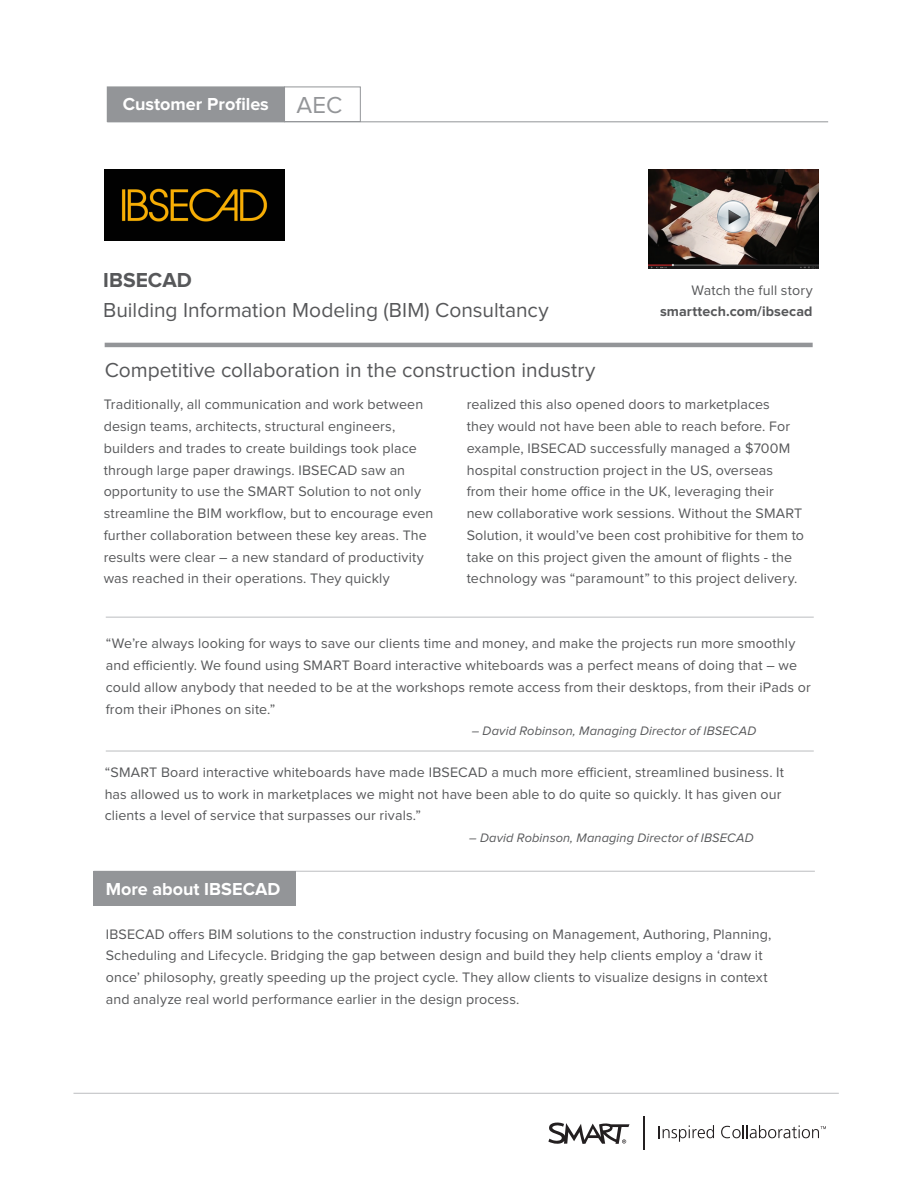
<style>
.page{position:relative;width:918px;height:1188px;background:#fff}
.page>*{position:absolute;margin:0;border:0;box-sizing:border-box;transform-origin:0 0}
.bodycopy1{font:21px "Proxima Nova";color:#57585a}
.t1{font:700 21px "Proxima Nova";color:#57585a}
.bodycopy1-2{font:700 18px "Proxima Nova";color:#fff}
.bodycopy1-3{font:14.25px/21.8px "Proxima Nova";letter-spacing:.01em;color:#57585a}
.bodycopy1-4{font:700 14.25px/21.8px "Proxima Nova";letter-spacing:.01em;color:#57585a;text-align:right}
.bodycopy1-5{font:italic 12.75px "Proxima Nova";letter-spacing:.01em;color:#57585a}
.s1{font-weight:400;font-size:24px;color:#939598}
.s2{font-weight:400}
</style>
<div class="page">
<hr style="left:644px;top:1117px;width:1px;height:33px;background:#231f20">
<svg style="left:548px;top:1122px;width:82px;height:22px"></svg>
<svg style="left:659px;top:1125px;width:55px;height:17px"></svg>
<svg style="left:721px;top:1125px;width:105px;height:13px"></svg>
<hr style="left:73px;top:1093px;width:766px;height:1px;background:#bcbdc0">
<hr style="left:105px;top:343px;width:708px;height:4px;background:#939598">
<img style="left:105px;top:169px;width:179px;height:72px">
<img style="left:649px;top:169px;width:170px;height:99px">
<img style="left:717px;top:201px;width:33px;height:32px">
<hr style="left:106px;top:617px;width:708px;height:1px;background:#bcbdc0">
<hr style="left:106px;top:751px;width:708px;height:1px;background:#bcbdc0">
<hr style="left:94px;top:871px;width:721px;height:1px;background:#bcbdc0">
<div style="left:94px;top:872px;width:202px;height:34px;background:#939598"></div>
<div style="left:107px;top:87px;width:178px;height:35px;background:#939598"></div>
<div style="left:107px;top:87px;width:254px;height:35px;border:1px solid #939598"></div>
<hr style="left:107px;top:121px;width:721px;height:1px;background:#939598">
<hr style="left:284px;top:87px;width:1px;height:35px;background:#939598">
<p class="bodycopy1-2" style="left:123px;top:96px;width:221px">Customer Profiles <span class="s1">AEC</span></p>
<p class="t1" style="left:103px;top:270px;width:90px">IBSECAD</p>
<p class="bodycopy1" style="left:103px;top:300px;width:447px">Building Information Modeling (BIM) Consultancy</p>
<p class="bodycopy1" style="left:105px;top:361px;width:492px">Competitive collaboration in the construction industry</p>
<p class="bodycopy1-4" style="left:660px;top:280px;width:154px"><span class="s2">Watch the full story </span>smarttech.com/ibsecad</p>
<p class="bodycopy1-3" style="left:104px;top:394px;width:331px">Traditionally, all communication and work between design teams, architects, structural engineers, builders and trades to create buildings took place through large paper drawings. IBSECAD saw an opportunity to use the SMART Solution to not only streamline the BIM workflow, but to encourage even further collaboration between these key areas. The results were clear – a new standard of productivity was reached in their operations. They quickly</p>
<p class="bodycopy1-3" style="left:467px;top:394px;width:339px">realized this also opened doors to marketplaces<br>they would not have been able to reach before. For example, IBSECAD successfully managed a $700M hospital construction project in the US, overseas from their home office in the UK, leveraging their<br>new collaborative work sessions. Without the SMART Solution, it would’ve been cost prohibitive for them to take on this project given the amount of flights - the technology was “paramount” to this project delivery.</p>
<p class="bodycopy1-3" style="left:106px;top:633px;width:707px">“We’re always looking for ways to save our clients time and money, and make the projects run more smoothly and efficiently. We found using SMART Board interactive whiteboards was a perfect means of doing that – we could allow anybody that needed to be at the workshops remote access from their desktops, from their iPads or from their iPhones on site.”</p>
<p class="bodycopy1-5" style="left:472px;top:725px;width:286px">– David Robinson, Managing Director of IBSECAD</p>
<p class="bodycopy1-3" style="left:105px;top:762px;width:681px">“SMART Board interactive whiteboards have made IBSECAD a much more efficient, streamlined business. It has allowed us to work in marketplaces we might not have been able to do quite so quickly. It has given our clients a level of service that surpasses our rivals.”</p>
<p class="bodycopy1-5" style="left:469px;top:832px;width:286px">– David Robinson, Managing Director of IBSECAD</p>
<p class="bodycopy1-2" style="left:106px;top:881px;width:176px">More about IBSECAD</p>
<p class="bodycopy1-3" style="left:106px;top:924px;width:667px">IBSECAD offers BIM solutions to the construction industry focusing on Management, Authoring, Planning, Scheduling and Lifecycle. Bridging the gap between design and build they help clients employ a ‘draw it once’ philosophy, greatly speeding up the project cycle. They allow clients to visualize designs in context and analyze real world performance earlier in the design process.</p>
</div>
